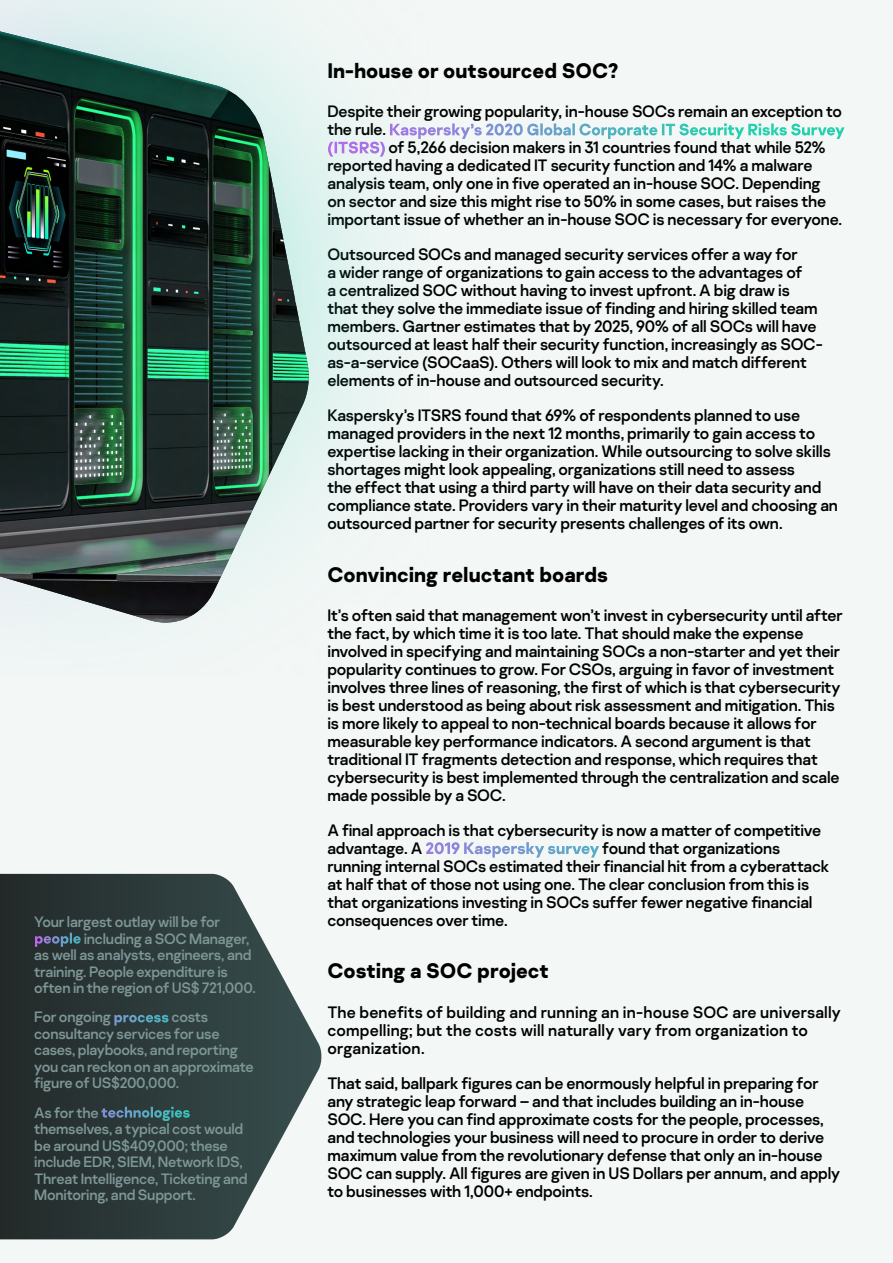
<style>
.page{position:relative;width:893px;height:1263px;background:#f3f7f6}
.page>*{position:absolute;margin:0;border:0;box-sizing:border-box;transform-origin:0 0}
.t1{font:700 21px "Kaspersky Sans";color:#000}
.t2{font:16.5px/18px "Kaspersky Sans";letter-spacing:-.01em;color:#000}
.t3{font:16.5px/18px "Kaspersky Sans";letter-spacing:.01em;color:#000}
.t4{font:15px/16.5px "Kaspersky Sans";letter-spacing:-.015em;color:#7d9696}
.s1{font-weight:700;color:#fff}
</style>
<div class="page">
<svg style="left:0;top:874px;width:322px;height:365px;background:#485454"></svg>
<img style="left:0;top:31px;width:310px;height:597px">
<p class="t4" style="left:34px;top:913px;width:223px">Your largest outlay will be for <span class="s1">people</span> including a SOC Manager, as well as analysts, engineers, and training. People expenditure is often in the region of US$ 721,000.</p>
<p class="t4" style="left:34px;top:1009px;width:221px">For ongoing <span class="s1">process</span> costs consultancy services for use cases, playbooks, and reporting you can reckon on an approximate figure of US$200,000.</p>
<p class="t4" style="left:34px;top:1104px;width:215px">As for the <span class="s1">technologies </span>themselves, a typical cost would be around US$409,000; these include EDR, SIEM, Network IDS,<br>Threat Intelligence, Ticketing and<br>Monitoring, and Support.</p>
<p class="t1" style="left:327px;top:57px;width:292px">In-house or outsourced SOC?</p>
<p class="t2" style="left:327px;top:103px;width:519px">Despite their growing popularity, in-house SOCs remain an exception to the rule. <span class="s1">Kaspersky’s 2020 Global Corporate IT Security Risks Survey (ITSRS)</span> of 5,266 decision makers in 31 countries found that while 52% reported having a dedicated IT security function and 14% a malware analysis team, only one in five operated an in-house SOC. Depending<br>on sector and size this might rise to 50% in some cases, but raises the important issue of whether an in-house SOC is necessary for everyone.</p>
<p class="t2" style="left:327px;top:246px;width:497px">Outsourced SOCs and managed security services offer a way for<br>a wider range of organizations to gain access to the advantages of<br>a centralized SOC without having to invest upfront. A big draw is that they solve the immediate issue of finding and hiring skilled team members. Gartner estimates that by 2025, 90% of all SOCs will have outsourced at least half their security function, increasingly as SOC&shy;as-a-service (SOCaaS). Others will look to mix and match different elements of in-house and outsourced security.</p>
<p class="t2" style="left:327px;top:407px;width:512px">Kaspersky’s ITSRS found that 69% of respondents planned to use managed providers in the next 12 months, primarily to gain access to expertise lacking in their organization. While outsourcing to solve skills shortages might look appealing, organizations still need to assess<br>the effect that using a third party will have on their data security and compliance state. Providers vary in their maturity level and choosing an outsourced partner for security presents challenges of its own.</p>
<p class="t1" style="left:327px;top:561px;width:282px">Convincing reluctant boards</p>
<p class="t2" style="left:327px;top:606px;width:517px">It’s often said that management won’t invest in cybersecurity until after the fact, by which time it is too late. That should make the expense involved in specifying and maintaining SOCs a non-starter and yet their popularity continues to grow. For CSOs, arguing in favor of investment involves three lines of reasoning, the first of which is that cybersecurity is best understood as being about risk assessment and mitigation. This is more likely to appeal to non-technical boards because it allows for measurable key performance indicators. A second argument is that traditional IT fragments detection and response, which requires that cybersecurity is best implemented through the centralization and scale made possible by a SOC.</p>
<p class="t2" style="left:327px;top:821px;width:503px">A final approach is that cybersecurity is now a matter of competitive advantage. A <span class="s1">2019 Kaspersky survey</span> found that organizations running internal SOCs estimated their financial hit from a cyberattack at half that of those not using one. The clear conclusion from this is that organizations investing in SOCs suffer fewer negative financial consequences over time.</p>
<p class="t1" style="left:327px;top:957px;width:223px">Costing a SOC project</p>
<p class="t3" style="left:327px;top:1003px;width:515px">The benefits of building and running an in-house SOC are universally compelling; but the costs will naturally vary from organization to organization.</p>
<p class="t2" style="left:327px;top:1074px;width:514px">That said, ballpark figures can be enormously helpful in preparing for any strategic leap forward – and that includes building an in-house SOC. Here you can find approximate costs for the people, processes, and technologies your business will need to procure in order to derive maximum value from the revolutionary defense that only an in-house SOC can supply. All figures are given in US Dollars per annum, and apply to businesses with 1,000+ endpoints.</p>
</div>
